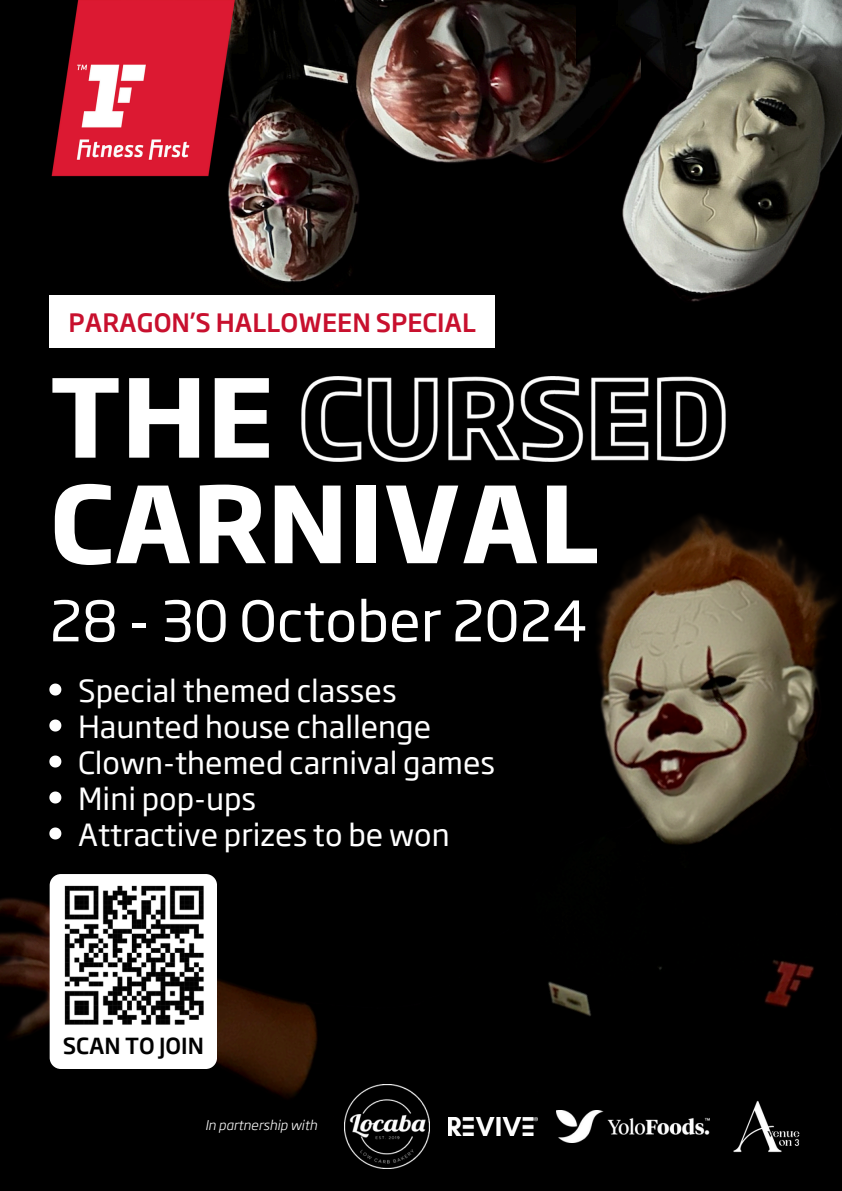
<style>
.page{position:relative;width:842px;height:1191px;background:#fff}
.page>*{position:absolute;margin:0;border:0;box-sizing:border-box;transform-origin:0 0}
.t1{font:700 107px "Soho Gothic Pro";color:#fff}
.t2{font:700 104.4px "Soho Gothic Pro";color:#fff}
.t3{font:55px "Soho Gothic Pro";color:#fff}
.t4{font:30.2px "Soho Gothic Pro";color:#fff}
.t5{font:500 25px "Soho Gothic Pro";color:#c8102e}
.t6{font:500 21.9px "Soho Gothic Pro";color:#000}
.t7{font:italic 300 13.3px "Soho Gothic Pro";color:#fff}
</style>
<div class="page">
<img style="left:0;top:90px;width:842px;height:1100px">
<img style="left:121px;top:0;width:455px;height:595px">
<div style="left:50px;top:295px;width:445px;height:53px;background:#fff"></div>
<img style="left:576px;top:0;width:266px;height:667px">
<img style="left:40px;top:0;width:212px;height:194px">
<img style="left:290px;top:371px;width:440px;height:100px">
<div style="left:50px;top:873px;width:167px;height:195px;background:#fff;border-radius:11px"></div>
<img style="left:64px;top:885px;width:140px;height:140px">
<img style="left:344px;top:1083px;width:85px;height:85px">
<img style="left:448px;top:1116px;width:89px;height:19px">
<img style="left:556px;top:1109px;width:153px;height:33px">
<img style="left:728px;top:1088px;width:76px;height:76px">
<svg style="left:49px;top:683px;width:12px;height:12px"></svg>
<svg style="left:49px;top:719px;width:12px;height:12px"></svg>
<svg style="left:49px;top:755px;width:12px;height:12px"></svg>
<svg style="left:49px;top:791px;width:12px;height:12px"></svg>
<svg style="left:49px;top:827px;width:12px;height:12px"></svg>
<p class="t5" style="left:69px;top:302px;width:409px">PARAGON’S HALLOWEEN SPECIAL</p>
<p class="t1" style="left:50px;top:330px;width:226px">THE</p>
<p class="t2" style="left:50px;top:438px;width:552px">CARNIVAL</p>
<p class="t3" style="left:50px;top:575px;width:540px">28 - 30 October 2024</p>
<p class="t4" style="left:78px;top:665px;width:320px">Special themed classes</p>
<p class="t4" style="left:78px;top:701px;width:355px">Haunted house challenge</p>
<p class="t4" style="left:78px;top:737px;width:419px">Clown-themed carnival games</p>
<h4 class="t4" style="left:78px;top:773px;width:179px">Mini pop-ups</h4>
<p class="t4" style="left:78px;top:809px;width:373px">Attractive prizes to be won</p>
<p class="t6" style="left:63px;top:1028px;width:143px">SCAN TO JOIN</p>
<p class="t7" style="left:205px;top:1113px;width:113px">In partnership with</p>
</div>
